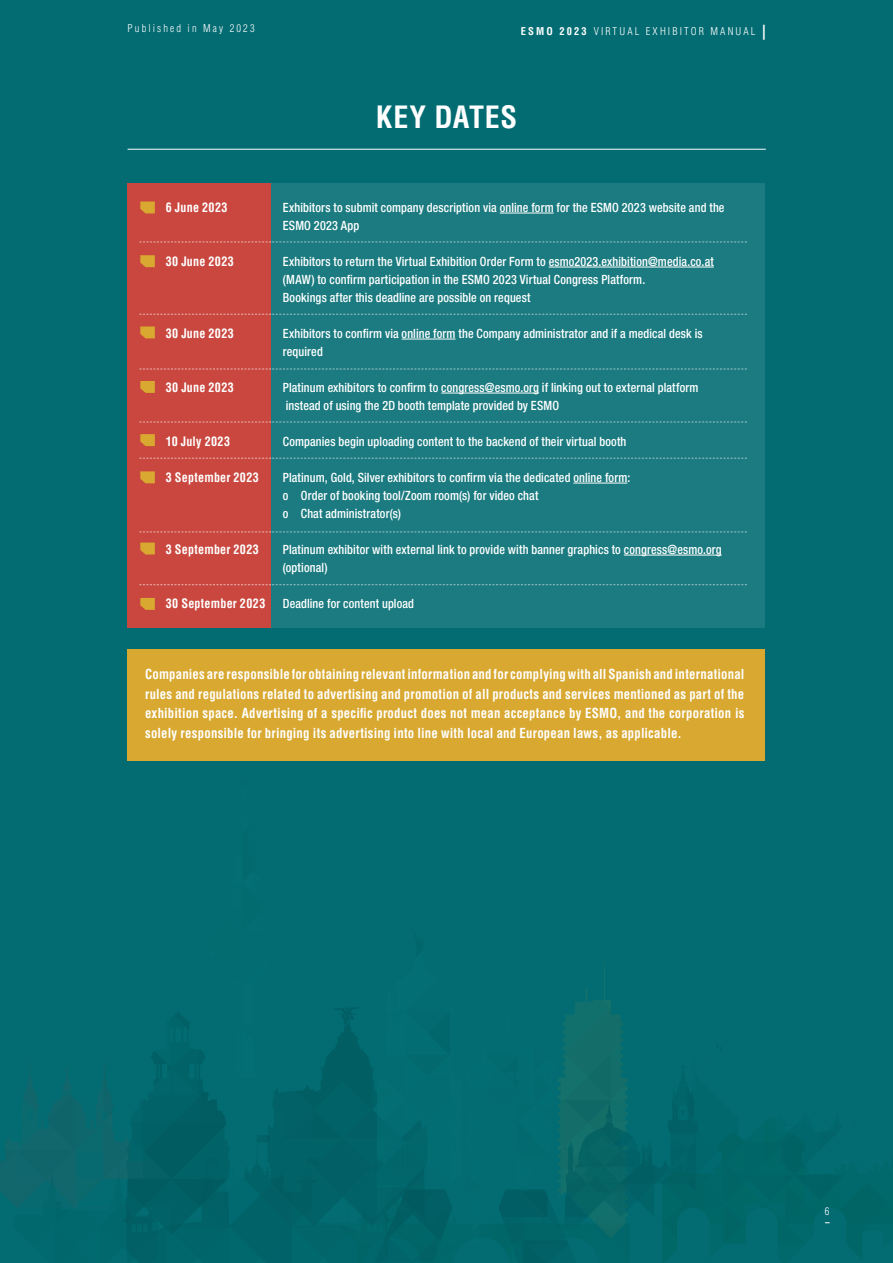
<style>
.page{position:relative;width:893px;height:1263px;background:#026c72}
.page>*{position:absolute;margin:0;border:0;box-sizing:border-box;transform-origin:0 0}
.t1{font:700 condensed 30px "Helvetica LT Std";letter-spacing:.025em;color:#fff}
.t2{font:700 condensed 13.5px/19.5px "Helvetica LT Std";letter-spacing:.015em;color:#fff;text-align:justify;scale:.95 1}
.t3{font:500 condensed 12.75px/18px "Helvetica Neue LT Std";letter-spacing:.01em;color:#fff;scale:.95 1}
.t4{font:700 condensed 12.75px "Helvetica LT Std";letter-spacing:.025em;color:#fff;scale:.95 1}
.t5{font:300 condensed 10.5px "Helvetica LT Std";letter-spacing:.2em;color:#fff}
.s1{font-weight:700}
.s2{font-weight:700;font-size:15px}
</style>
<div class="page">
<div style="left:128px;top:649px;width:637px;height:112px;background:#d8a830"></div>
<div style="left:128px;top:183px;width:637px;height:445px;background:#1b7b80"></div>
<div style="left:128px;top:183px;width:143px;height:445px;background:#c9473e"></div>
<hr style="left:500px;top:213px;width:54px;height:1px;background:#fff">
<hr style="left:549px;top:267px;width:165px;height:1px;background:#fff">
<hr style="left:402px;top:339px;width:54px;height:1px;background:#fff">
<hr style="left:441px;top:393px;width:98px;height:1px;background:#fff">
<hr style="left:573px;top:483px;width:54px;height:1px;background:#fff">
<hr style="left:624px;top:555px;width:98px;height:1px;background:#fff">
<svg style="left:140px;top:201px;width:15px;height:12px"></svg>
<svg style="left:140px;top:255px;width:15px;height:12px"></svg>
<svg style="left:140px;top:326px;width:15px;height:12px"></svg>
<svg style="left:140px;top:381px;width:15px;height:12px"></svg>
<svg style="left:140px;top:434px;width:15px;height:12px"></svg>
<svg style="left:140px;top:471px;width:15px;height:12px"></svg>
<svg style="left:140px;top:542px;width:15px;height:12px"></svg>
<svg style="left:140px;top:598px;width:15px;height:12px"></svg>
<svg style="left:139px;top:314px;width:608px;height:1px"></svg>
<svg style="left:139px;top:422px;width:608px;height:1px"></svg>
<svg style="left:139px;top:369px;width:608px;height:1px"></svg>
<svg style="left:139px;top:458px;width:608px;height:1px"></svg>
<svg style="left:139px;top:531px;width:608px;height:1px"></svg>
<svg style="left:139px;top:584px;width:608px;height:1px"></svg>
<svg style="left:139px;top:242px;width:608px;height:1px"></svg>
<hr style="left:128px;top:149px;width:638px;height:1px;background:#fff">
<p class="t5" style="left:128px;top:21px;width:129px">Published in May 2023</p>
<p class="t5" style="left:521px;top:24px;width:247px"><span class="s1">ESMO 2023</span> VIRTUAL EXHIBITOR MANUAL <span class="s2">|</span></p>
<h1 class="t1" style="left:376px;top:98px;width:143px">KEY DATES</h1>
<p class="t4" style="left:166px;top:199px;width:66px">6 June 2023</p>
<p class="t3" style="left:283px;top:198px;width:466px">Exhibitors to submit company description via online form for the ESMO 2023 website and the<br>ESMO 2023 App</p>
<p class="t4" style="left:166px;top:253px;width:73px">30 June 2023</p>
<p class="t3" style="left:283px;top:252px;width:455px">Exhibitors to return the Virtual Exhibition Order Form to esmo2023.exhibition@media.co.at (MAW) to confirm participation in the ESMO 2023 Virtual Congress Platform.<br>Bookings after this deadline are possible on request</p>
<p class="t4" style="left:166px;top:325px;width:73px">30 June 2023</p>
<p class="t3" style="left:283px;top:324px;width:443px">Exhibitors to confirm via online form the Company administrator and if a medical desk is required</p>
<p class="t4" style="left:166px;top:379px;width:73px">30 June 2023</p>
<p class="t3" style="left:283px;top:378px;width:439px">Platinum exhibitors to confirm to congress@esmo.org if linking out to external platform instead of using the 2D booth template provided by ESMO</p>
<p class="t4" style="left:166px;top:433px;width:69px">10 July 2023</p>
<p class="t3" style="left:283px;top:432px;width:363px">Companies begin uploading content to the backend of their virtual booth</p>
<p class="t4" style="left:166px;top:469px;width:100px">3 September 2023</p>
<p class="t3" style="left:283px;top:468px;width:367px">Platinum, Gold, Silver exhibitors to confirm via the dedicated online form: o Order of booking tool/Zoom room(s) for video chat<br>o Chat administrator(s)</p>
<p class="t4" style="left:166px;top:541px;width:100px">3 September 2023</p>
<p class="t3" style="left:283px;top:540px;width:463px">Platinum exhibitor with external link to provide with banner graphics to congress@esmo.org (optional)</p>
<p class="t4" style="left:166px;top:595px;width:106px">30 September 2023</p>
<p class="t3" style="left:283px;top:594px;width:140px">Deadline for content upload</p>
<p class="t2" style="left:145px;top:665px;width:632px">Companies are responsible for obtaining relevant information and for complying with all Spanish and international rules and regulations related to advertising and promotion of all products and services mentioned as part of the exhibition space. Advertising of a specific product does not mean acceptance by ESMO, and the corporation is solely responsible for bringing its advertising into line with local and European laws, as applicable.</p>
<p class="t5" style="left:825px;top:1205px;width:6px">6</p>
</div>
